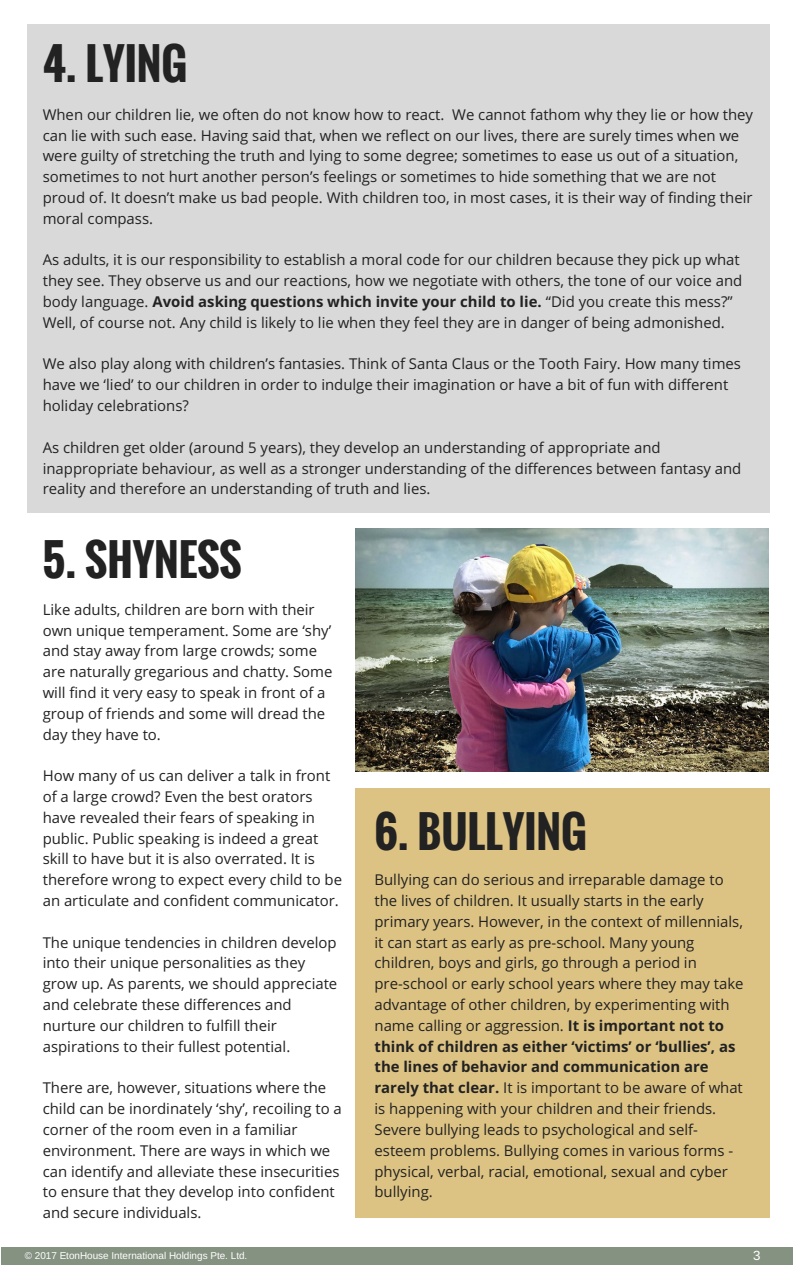
<style>
.page{position:relative;width:793px;height:1266px;background:#fff}
.page>*{position:absolute;margin:0;border:0;box-sizing:border-box;transform-origin:0 0}
.t1{font:700 43.05px "Oswald";color:#222}
.t2{font:26.55px/37.1px "Arimo";color:#222;text-align:center}
.t3{font:14.92px/20.8px "Open Sans";color:#222}
.t4{font:13.27px "Arimo";color:#fff}
.t5{font:9.98px "Arimo";color:#fff}
.s1{font-weight:700}
</style>
<div class="page">
<div style="left:28px;top:24px;width:742px;height:489px;background:#d9d9d9"></div>
<div style="left:355px;top:788px;width:414px;height:429px;background:#ddc383"></div>
<img style="left:355px;top:529px;width:414px;height:242px">
<div style="left:1px;top:1247px;width:792px;height:18px;background:#859181"></div>
<h1 class="t1" style="left:43px;top:30px;width:146px">4. LYING</h1>
<p class="t3" style="left:43px;top:104px;width:712px">When our children lie, we often do not know how to react. We cannot fathom why they lie or how they can lie with such ease. Having said that, when we reflect on our lives, there are surely times when we were guilty of stretching the truth and lying to some degree; sometimes to ease us out of a situation, sometimes to not hurt another person’s feelings or sometimes to hide something that we are not proud of. It doesn’t make us bad people. With children too, in most cases, it is their way of finding their moral compass.</p>
<p class="t3" style="left:43px;top:249px;width:701px">As adults, it is our responsibility to establish a moral code for our children because they pick up what they see. They observe us and our reactions, how we negotiate with others, the tone of our voice and body language. <span class="s1">Avoid asking questions which invite your child to lie.</span> “Did you create this mess?” Well, of course not. Any child is likely to lie when they feel they are in danger of being admonished.</p>
<p class="t3" style="left:43px;top:353px;width:700px">We also play along with children’s fantasies. Think of Santa Claus or the Tooth Fairy. How many times have we ‘lied’ to our children in order to indulge their imagination or have a bit of fun with different holiday celebrations?</p>
<p class="t3" style="left:43px;top:436px;width:700px">As children get older (around 5 years), they develop an understanding of appropriate and inappropriate behaviour, as well as a stronger understanding of the differences between fantasy and reality and therefore an understanding of truth and lies.</p>
<h2 class="t2" style="left:28px;top:101px;width:713px">lives of children. It usually starts in the early primary years.<br>However in the context of the millennials, it can start as early as pre-school. Young children who are victims of bullies tend</h2>
<h2 class="t2" style="left:36px;top:249px;width:697px">suffer from a serious lack of self-esteem. They tend to underperform in school and very often continue the cycle of</h2>
<h2 class="t2" style="left:32px;top:361px;width:704px">physical, verbal, racial, emotional, sexual and cyberbullying.</h2>
<h1 class="t1" style="left:42px;top:526px;width:201px">5. SHYNESS</h1>
<p class="t3" style="left:43px;top:598px;width:291px">Like adults, children are born with their own unique temperament. Some are ‘shy’ and stay away from large crowds; some are naturally gregarious and chatty. Some will find it very easy to speak in front of a group of friends and some will dread the day they have to.</p>
<p class="t3" style="left:43px;top:765px;width:301px">How many of us can deliver a talk in front of a large crowd? Even the best orators have revealed their fears of speaking in public. Public speaking is indeed a great skill to have but it is also overrated. It is therefore wrong to expect every child to be an articulate and confident communicator.</p>
<p class="t3" style="left:43px;top:931px;width:296px">The unique tendencies in children develop into their unique personalities as they grow up. As parents, we should appreciate and celebrate these differences and nurture our children to fulfill their aspirations to their fullest potential.</p>
<p class="t3" style="left:43px;top:1077px;width:300px">There are, however, situations where the child can be inordinately ‘shy’, recoiling to a corner of the room even in a familiar environment. There are ways in which we can identify and alleviate these insecurities to ensure that they develop into confident and secure individuals.</p>
<h1 class="t1" style="left:374px;top:798px;width:214px">6. BULLYING</h1>
<p class="t3" style="left:374px;top:869px;width:370px">Bullying can do serious and irreparable damage to the lives of children. It usually starts in the early primary years. However, in the context of millennials, it can start as early as pre-school. Many young children, boys and girls, go through a period in pre-school or early school years where they may take advantage of other children, by experimenting with name calling or aggression. <span class="s1">It is important not to think of children as either ‘victims’ or ‘bullies’, as the lines of behavior and communication are rarely that clear.</span> It is important to be aware of what is happening with your children and their friends.<br>Severe bullying leads to psychological and self&shy;esteem problems. Bullying comes in various forms - physical, verbal, racial, emotional, sexual and cyber bullying.</p>
<p class="t5" style="left:25px;top:1249px;width:224px">© 2017 EtonHouse International Holdings Pte. Ltd.</p>
<p class="t4" style="left:753px;top:1248px;width:9px">3</p>
</div>
